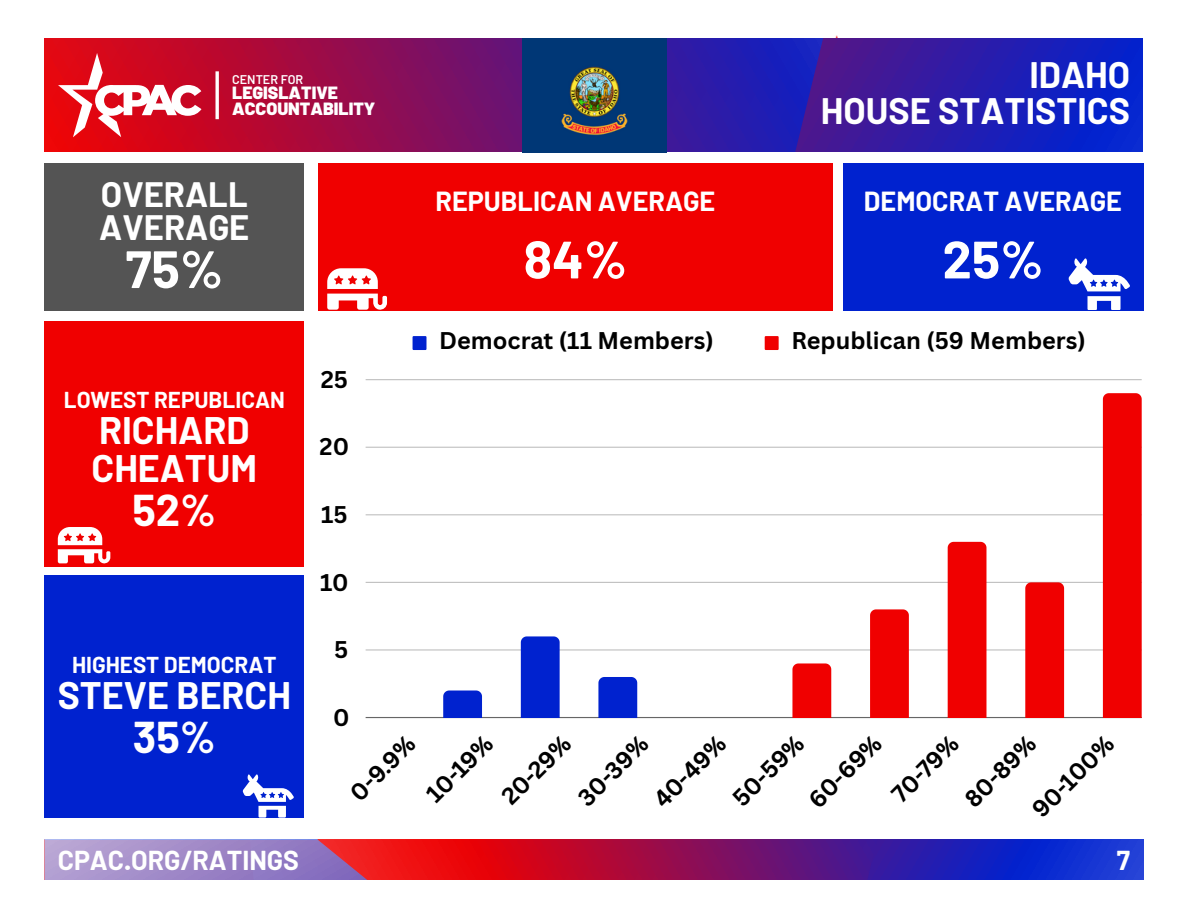
<style>
.page{position:relative;width:1188px;height:918px;background:#fff}
.page>*{position:absolute;margin:0;border:0;box-sizing:border-box;transform-origin:0 0}
.t1{font:700 52.5px "Barlow";color:#fff}
.t2{font:700 43.5px "Barlow";color:#fff}
.t3{font:700 37.5px/38.2px "Barlow";color:#fff}
.t4{font:700 36px "Barlow";color:#fff}
.t5{font:700 34.5px "Barlow";color:#fff}
.t6{font:700 27px "Barlow";color:#fff}
.t7{font:700 26.7px "Barlow";color:#fff}
.t8{font:700 23.55px "Canva Sans";color:#000}
.t9{font:700 22.5px "Barlow";color:#fff}
.t10{font:900 17.7px "Barlow";color:#fff}
.t11{font:600 12.6px "Barlow";color:#fff}
</style>
<div class="page">
<div style="left:45px;top:163px;width:259px;height:147px;background:#545454"></div>
<div style="left:45px;top:322px;width:259px;height:245px;background:#f00000"></div>
<div style="left:318px;top:163px;width:514px;height:147px;background:#f00000"></div>
<svg style="left:58px;top:527px;width:52px;height:37px"></svg>
<div style="left:45px;top:575px;width:259px;height:243px;background:#0022cf"></div>
<svg style="left:243px;top:774px;width:51px;height:44px"></svg>
<svg style="left:413px;top:336px;width:13px;height:14px"></svg>
<svg style="left:765px;top:336px;width:14px;height:14px"></svg>
<hr style="left:366px;top:649px;width:776px;height:2px;background:#000">
<hr style="left:366px;top:582px;width:776px;height:1px;background:#000">
<hr style="left:366px;top:514px;width:776px;height:1px;background:#000">
<hr style="left:366px;top:447px;width:776px;height:1px;background:#000">
<hr style="left:366px;top:379px;width:776px;height:1px;background:#000">
<hr style="left:366px;top:717px;width:776px;height:1px;background:#000">
<svg style="left:443px;top:691px;width:39px;height:27px"></svg>
<div style="left:521px;top:636px;width:39px;height:82px;background:#0022cf"></div>
<div style="left:598px;top:677px;width:39px;height:41px;background:#0022cf"></div>
<div style="left:792px;top:663px;width:39px;height:55px;background:#f00000"></div>
<div style="left:870px;top:609px;width:39px;height:109px;background:#f00000"></div>
<div style="left:948px;top:542px;width:38px;height:176px;background:#f00000"></div>
<div style="left:1025px;top:582px;width:39px;height:136px;background:#f00000"></div>
<div style="left:1103px;top:393px;width:39px;height:325px;background:#f00000"></div>
<svg style="left:45px;top:38px;width:1098px;height:114px;background:#5a1580"></svg>
<svg style="left:58px;top:53px;width:144px;height:84px"></svg>
<hr style="left:216px;top:71px;width:3px;height:48px;background:#fff">
<svg style="left:45px;top:840px;width:1099px;height:39px;background:#833584"></svg>
<div style="left:843px;top:163px;width:300px;height:147px;background:#0022cf"></div>
<svg style="left:327px;top:268px;width:60px;height:42px"></svg>
<svg style="left:1068px;top:258px;width:62px;height:52px"></svg>
<img style="left:522px;top:39px;width:144px;height:113px">
<p class="t11" style="left:232px;top:71px;width:73px">CENTER FOR</p>
<p class="t10" style="left:232px;top:82px;width:107px">LEGISLATIVE</p>
<p class="t10" style="left:232px;top:98px;width:145px">ACCOUNTABILITY</p>
<p class="t5" style="left:101px;top:173px;width:148px">OVERALL</p>
<p class="t5" style="left:99px;top:205px;width:152px">AVERAGE</p>
<p class="t1" style="left:126px;top:236px;width:99px">75%</p>
<p class="t9" style="left:64px;top:386px;width:223px">LOWEST REPUBLICAN</p>
<p class="t3" style="left:92px;top:410px;width:167px">RICHARD<br>CHEATUM</p>
<p class="t2" style="left:133px;top:483px;width:85px">52%</p>
<p class="t8" style="left:321px;top:363px;width:29px">25</p>
<p class="t8" style="left:320px;top:430px;width:31px">20</p>
<p class="t8" style="left:321px;top:498px;width:28px">15</p>
<p class="t8" style="left:320px;top:565px;width:30px">10</p>
<p class="t6" style="left:436px;top:184px;width:281px">REPUBLICAN AVERAGE</p>
<p class="t1" style="left:524px;top:226px;width:105px">84%</p>
<p class="t4" style="left:1029px;top:52px;width:102px">IDAHO</p>
<p class="t4" style="left:821px;top:88px;width:311px">HOUSE STATISTICS</p>
<p class="t6" style="left:864px;top:184px;width:260px">DEMOCRAT AVERAGE</p>
<p class="t1" style="left:942px;top:226px;width:102px">25%</p>
<p class="t8" style="left:439px;top:324px;width:276px">Democrat (11 Members)</p>
<p class="t8" style="left:791px;top:324px;width:296px">Republican (59 Members)</p>
<p class="t9" style="left:72px;top:651px;width:206px">HIGHEST DEMOCRAT</p>
<p class="t3" style="left:58px;top:675px;width:235px">STEVE BERCH</p>
<p class="t2" style="left:133px;top:709px;width:84px">35%</p>
<p class="t8" style="left:334px;top:633px;width:16px">5</p>
<p class="t8" style="left:333px;top:701px;width:18px">0</p>
<p class="t8" style="left:342px;top:785px;width:82px;rotate:-45deg">0-9.9%</p>
<p class="t8" style="left:418px;top:787px;width:84px;rotate:-45deg">10-19%</p>
<p class="t8" style="left:494px;top:789px;width:88px;rotate:-45deg">20-29%</p>
<p class="t8" style="left:570px;top:790px;width:89px;rotate:-45deg">30-39%</p>
<p class="t8" style="left:646px;top:792px;width:92px;rotate:-45deg">40-49%</p>
<p class="t8" style="left:725px;top:791px;width:91px;rotate:-45deg">50-59%</p>
<p class="t8" style="left:801px;top:792px;width:93px;rotate:-45deg">60-69%</p>
<p class="t8" style="left:884px;top:787px;width:84px;rotate:-45deg">70-79%</p>
<p class="t8" style="left:957px;top:791px;width:91px;rotate:-45deg">80-89%</p>
<p class="t8" style="left:1025px;top:801px;width:105px;rotate:-45deg">90-100%</p>
<p class="t7" style="left:58px;top:843px;width:243px">CPAC.ORG/RATINGS</p>
<p class="t7" style="left:1117px;top:843px;width:15px">7</p>
</div>
